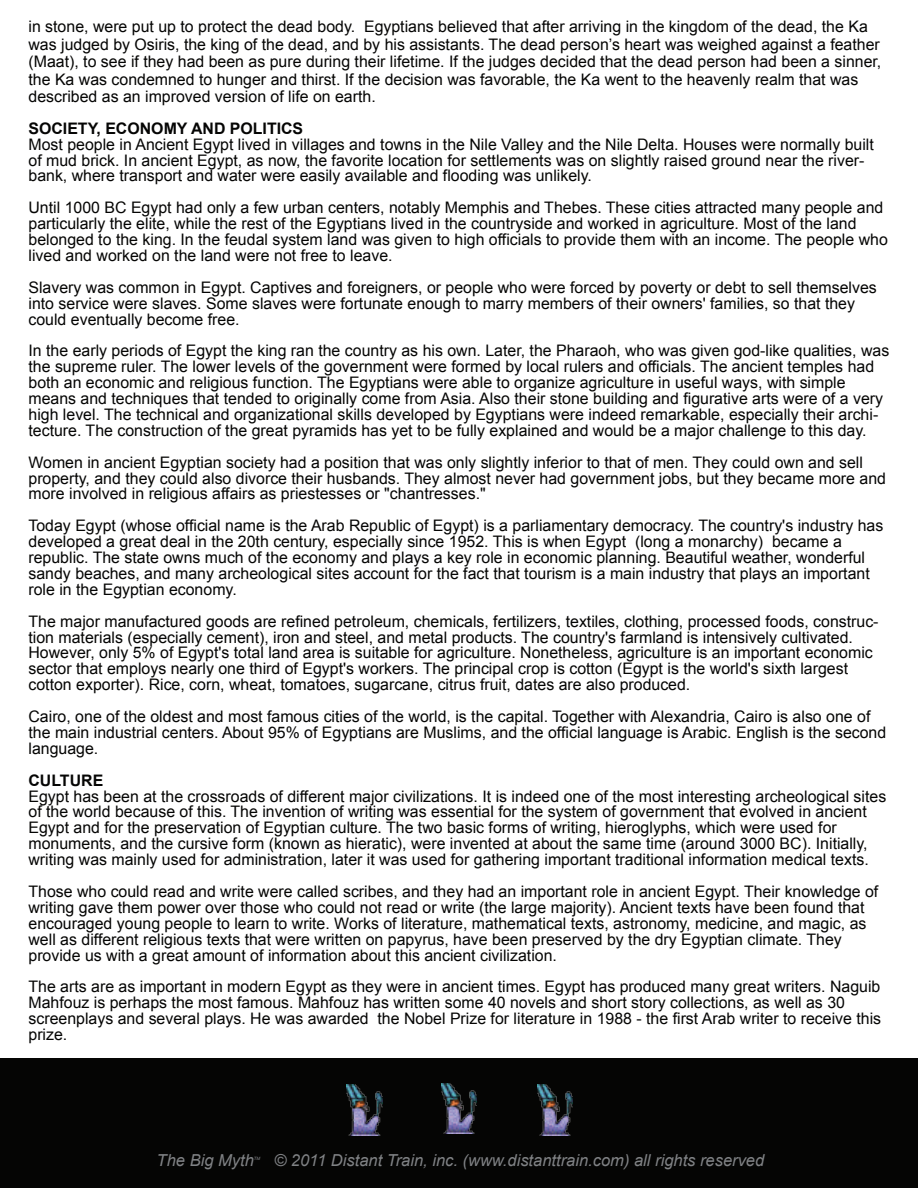
<style>
.page{position:relative;width:918px;height:1188px;background:#fff}
.page>*{position:absolute;margin:0;border:0;box-sizing:border-box;transform-origin:0 0}
.t1{font:italic 16.5px "Arial";color:#808285}
.t2{font:15.9px/15.9px "Arial";color:#050504}
.t3{font:700 15.9px "Arial";color:#050504}
.t4{font:italic 4.5px "Arial";color:#808285}
</style>
<div class="page">
<div style="left:0;top:1059px;width:918px;height:129px;background:#050504"></div>
<img style="left:441px;top:1083px;width:36px;height:51px">
<img style="left:346px;top:1084px;width:36px;height:52px">
<img style="left:537px;top:1084px;width:36px;height:52px">
<p class="t2" style="left:28px;top:18px;width:854px;line-height:17.4px">in stone, were put up to protect the dead body. Egyptians believed that after arriving in the kingdom of the dead, the Ka was judged by Osiris, the king of the dead, and by his assistants. The dead person’s heart was weighed against a feather (Maat), to see if they had been as pure during their lifetime. If the judges decided that the dead person had been a sinner, the Ka was condemned to hunger and thirst. If the decision was favorable, the Ka went to the heavenly realm that was described as an improved version of life on earth.</p>
<p class="t3" style="left:28px;top:118px;width:276px">SOCIETY, ECONOMY AND POLITICS</p>
<p class="t2" style="left:28px;top:136px;width:847px">Most people in Ancient Egypt lived in villages and towns in the Nile Valley and the Nile Delta. Houses were normally built of mud brick. In ancient Egypt, as now, the favorite location for settlements was on slightly raised ground near the river&shy;bank, where transport and water were easily available and flooding was unlikely.</p>
<p class="t2" style="left:28px;top:200px;width:861px">Until 1000 BC Egypt had only a few urban centers, notably Memphis and Thebes. These cities attracted many people and particularly the elite, while the rest of the Egyptians lived in the countryside and worked in agriculture. Most of the land belonged to the king. In the feudal system land was given to high officials to provide them with an income. The people who lived and worked on the land were not free to leave.</p>
<p class="t2" style="left:28px;top:279px;width:850px">Slavery was common in Egypt. Captives and foreigners, or people who were forced by poverty or debt to sell themselves into service were slaves. Some slaves were fortunate enough to marry members of their owners' families, so that they could eventually become free.</p>
<p class="t2" style="left:28px;top:343px;width:862px">In the early periods of Egypt the king ran the country as his own. Later, the Pharaoh, who was given god-like qualities, was the supreme ruler. The lower levels of the government were formed by local rulers and officials. The ancient temples had both an economic and religious function. The Egyptians were able to organize agriculture in useful ways, with simple means and techniques that tended to originally come from Asia. Also their stone building and figurative arts were of a very high level. The technical and organizational skills developed by Egyptians were indeed remarkable, especially their archi&shy;tecture. The construction of the great pyramids has yet to be fully explained and would be a major challenge to this day.</p>
<p class="t2" style="left:28px;top:454px;width:859px">Women in ancient Egyptian society had a position that was only slightly inferior to that of men. They could own and sell property, and they could also divorce their husbands. They almost never had government jobs, but they became more and more involved in religious affairs as priestesses or "chantresses."</p>
<p class="t2" style="left:28px;top:518px;width:856px">Today Egypt (whose official name is the Arab Republic of Egypt) is a parliamentary democracy. The country's industry has developed a great deal in the 20th century, especially since 1952. This is when Egypt (long a monarchy) became a republic. The state owns much of the economy and plays a key role in economic planning. Beautiful weather, wonderful sandy beaches, and many archeological sites account for the fact that tourism is a main industry that plays an important role in the Egyptian economy.</p>
<p class="t2" style="left:28px;top:613px;width:852px">The major manufactured goods are refined petroleum, chemicals, fertilizers, textiles, clothing, processed foods, construc&shy;tion materials (especially cement), iron and steel, and metal products. The country's farmland is intensively cultivated.<br>However, only 5% of Egypt's total land area is suitable for agriculture. Nonetheless, agriculture is an important economic sector that employs nearly one third of Egypt's workers. The principal crop is cotton (Egypt is the world's sixth largest cotton exporter). Rice, corn, wheat, tomatoes, sugarcane, citrus fruit, dates are also produced.</p>
<p class="t2" style="left:28px;top:709px;width:859px">Cairo, one of the oldest and most famous cities of the world, is the capital. Together with Alexandria, Cairo is also one of the main industrial centers. About 95% of Egyptians are Muslims, and the official language is Arabic. English is the second language.</p>
<p class="t3" style="left:28px;top:770px;width:76px">CULTURE</p>
<p class="t2" style="left:28px;top:788px;width:859px">Egypt has been at the crossroads of different major civilizations. It is indeed one of the most interesting archeological sites of the world because of this. The invention of writing was essential for the system of government that evolved in ancient Egypt and for the preservation of Egyptian culture. The two basic forms of writing, hieroglyphs, which were used for monuments, and the cursive form (known as hieratic), were invented at about the same time (around 3000 BC). Initially, writing was mainly used for administration, later it was used for gathering important traditional information medical texts.</p>
<p class="t2" style="left:28px;top:884px;width:851px">Those who could read and write were called scribes, and they had an important role in ancient Egypt. Their knowledge of writing gave them power over those who could not read or write (the large majority). Ancient texts have been found that encouraged young people to learn to write. Works of literature, mathematical texts, astronomy, medicine, and magic, as well as different religious texts that were written on papyrus, have been preserved by the dry Egyptian climate. They provide us with a great amount of information about this ancient civilization.</p>
<p class="t2" style="left:28px;top:979px;width:854px">The arts are as important in modern Egypt as they were in ancient times. Egypt has produced many great writers. Naguib Mahfouz is perhaps the most famous. Mahfouz has written some 40 novels and short story collections, as well as 30 screenplays and several plays. He was awarded the Nobel Prize for literature in 1988 - the first Arab writer to receive this prize.</p>
<p class="t1" style="left:157px;top:1150px;width:99px">The Big Myth</p>
<p class="t4" style="left:254px;top:1156px;width:8px">TM</p>
<p class="t1" style="left:274px;top:1150px;width:492px">© 2011 Distant Train, inc. (www.distanttrain.com) all rights reserved</p>
</div>
